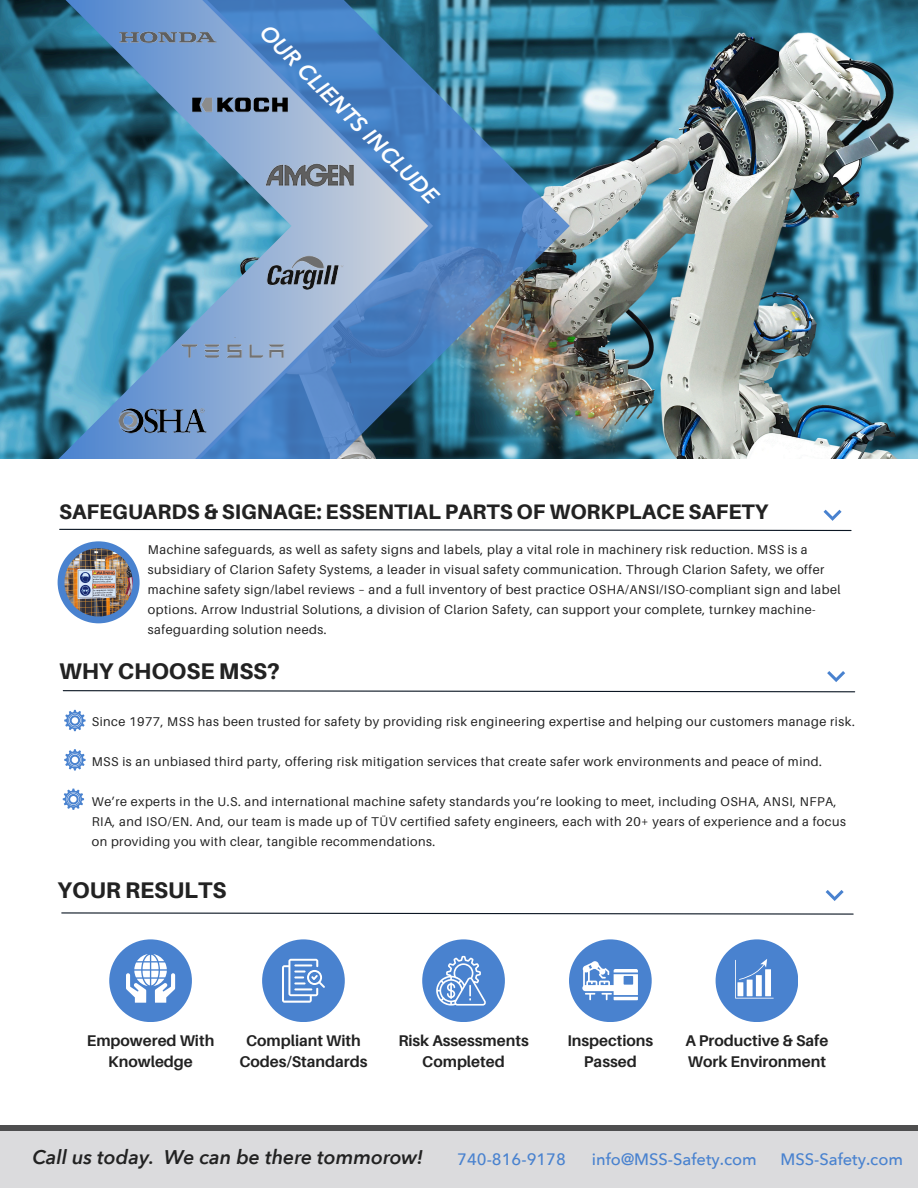
<style>
.page{position:relative;width:918px;height:1188px;background:#fff}
.page>*{position:absolute;margin:0;border:0;box-sizing:border-box;transform-origin:0 0}
.t1{font:800 22.65px "Aileron";color:#222}
.t2{font:italic 600 22.05px "Avenir Next";color:#fff}
.t3{font:800 21px "Aileron";color:#222}
.t4{font:italic 600 19.8px "Avenir Next";color:#222}
.t5{font:500 16.5px "Avenir Next";color:#4982cf}
.t6{font:700 15.45px/21.1px "Aileron";color:#222;text-align:center}
.t7{font:12.75px/20.1px "Aileron";letter-spacing:.04em;color:#222}
</style>
<div class="page">
<img style="left:0;top:0;width:917px;height:459px">
<svg style="left:58px;top:0;width:136px;height:459px;background:#478daf"></svg>
<img style="left:194px;top:0;width:376px;height:459px">
<div style="left:109px;top:939px;width:83px;height:83px;background:#4982cf;border-radius:50%"></div>
<div style="left:262px;top:939px;width:83px;height:83px;background:#4982cf;border-radius:50%"></div>
<div style="left:569px;top:939px;width:83px;height:83px;background:#4982cf;border-radius:50%"></div>
<div style="left:716px;top:939px;width:82px;height:83px;background:#4982cf;border-radius:50%"></div>
<svg style="left:735px;top:959px;width:39px;height:39px"></svg>
<svg style="left:59px;top:528px;width:793px;height:4px"></svg>
<svg style="left:824px;top:510px;width:18px;height:11px"></svg>
<svg style="left:62px;top:690px;width:794px;height:3px"></svg>
<svg style="left:827px;top:671px;width:18px;height:11px"></svg>
<svg style="left:64px;top:710px;width:22px;height:21px"></svg>
<svg style="left:64px;top:749px;width:22px;height:22px"></svg>
<svg style="left:63px;top:789px;width:21px;height:21px"></svg>
<svg style="left:61px;top:912px;width:793px;height:3px"></svg>
<svg style="left:826px;top:890px;width:18px;height:11px"></svg>
<svg style="left:282px;top:959px;width:43px;height:44px"></svg>
<svg style="left:126px;top:954px;width:49px;height:48px"></svg>
<svg style="left:582px;top:961px;width:55px;height:39px"></svg>
<svg style="left:0;top:1125px;width:918px;height:7px;background:#626263"></svg>
<div style="left:0;top:1132px;width:918px;height:56px;background:#dbdbdd"></div>
<div style="left:422px;top:939px;width:83px;height:83px;background:#4982cf;border-radius:50%"></div>
<svg style="left:436px;top:956px;width:50px;height:49px"></svg>
<svg style="left:58px;top:541px;width:82px;height:82px"></svg>
<img style="left:64px;top:548px;width:69px;height:69px">
<img style="left:185px;top:86px;width:107px;height:35px">
<img style="left:179px;top:337px;width:109px;height:25px">
<img style="left:114px;top:21px;width:105px;height:31px">
<img style="left:262px;top:155px;width:99px;height:39px">
<img style="left:109px;top:400px;width:107px;height:41px">
<img style="left:255px;top:247px;width:98px;height:47px">
<p class="t2" style="left:274px;top:19px;width:244px;rotate:45deg">OUR CLIENTS INCLUDE</p>
<p class="t3" style="left:59px;top:498px;width:711px">SAFEGUARDS &amp; SIGNAGE: ESSENTIAL PARTS OF WORKPLACE SAFETY</p>
<p class="t7" style="left:148px;top:539px;width:694px">Machine safeguards, as well as safety signs and labels, play a vital role in machinery risk reduction. MSS is a subsidiary of Clarion Safety Systems, a leader in visual safety communication. Through Clarion Safety, we offer machine safety sign/label reviews – and a full inventory of best practice OSHA/ANSI/ISO-compliant sign and label options. Arrow Industrial Solutions, a division of Clarion Safety, can support your complete, turnkey machine&shy;safeguarding solution needs.</p>
<p class="t1" style="left:59px;top:657px;width:222px">WHY CHOOSE MSS?</p>
<h1 class="t7" style="left:92px;top:711px;width:764px">Since 1977, MSS has been trusted for safety by providing risk engineering expertise and helping our customers manage risk.</h1>
<p class="t7" style="left:92px;top:751px;width:732px">MSS is an unbiased third party, offering risk mitigation services that create safer work environments and peace of mind.</p>
<p class="t7" style="left:92px;top:791px;width:756px">We’re experts in the U.S. and international machine safety standards you’re looking to meet, including OSHA, ANSI, NFPA,<br>RIA, and ISO/EN. And, our team is made up of TÜV certified safety engineers, each with 20+ years of experience and a focus on providing you with clear, tangible recommendations.</p>
<h1 class="t1" style="left:58px;top:876px;width:170px">YOUR RESULTS</h1>
<p class="t6" style="left:87px;top:1030px;width:129px">Empowered With<br>Knowledge</p>
<p class="t6" style="left:239px;top:1030px;width:130px">Compliant With<br>Codes/Standards</p>
<p class="t6" style="left:567px;top:1030px;width:87px">Inspections<br>Passed</p>
<h1 class="t6" style="left:685px;top:1030px;width:145px;text-align:left">A Productive &amp; Safe<br>Work Environment</h1>
<p class="t6" style="left:398px;top:1030px;width:132px">Risk Assessments<br>Completed</p>
<p class="t4" style="left:32px;top:1145px;width:392px">Call us today. We can be there tommorow!</p>
<p class="t5" style="left:592px;top:1149px;width:166px">info@MSS-Safety.com</p>
<p class="t5" style="left:457px;top:1149px;width:110px">740-816-9178</p>
<p class="t5" style="left:781px;top:1149px;width:124px">MSS-Safety.com</p>
</div>
